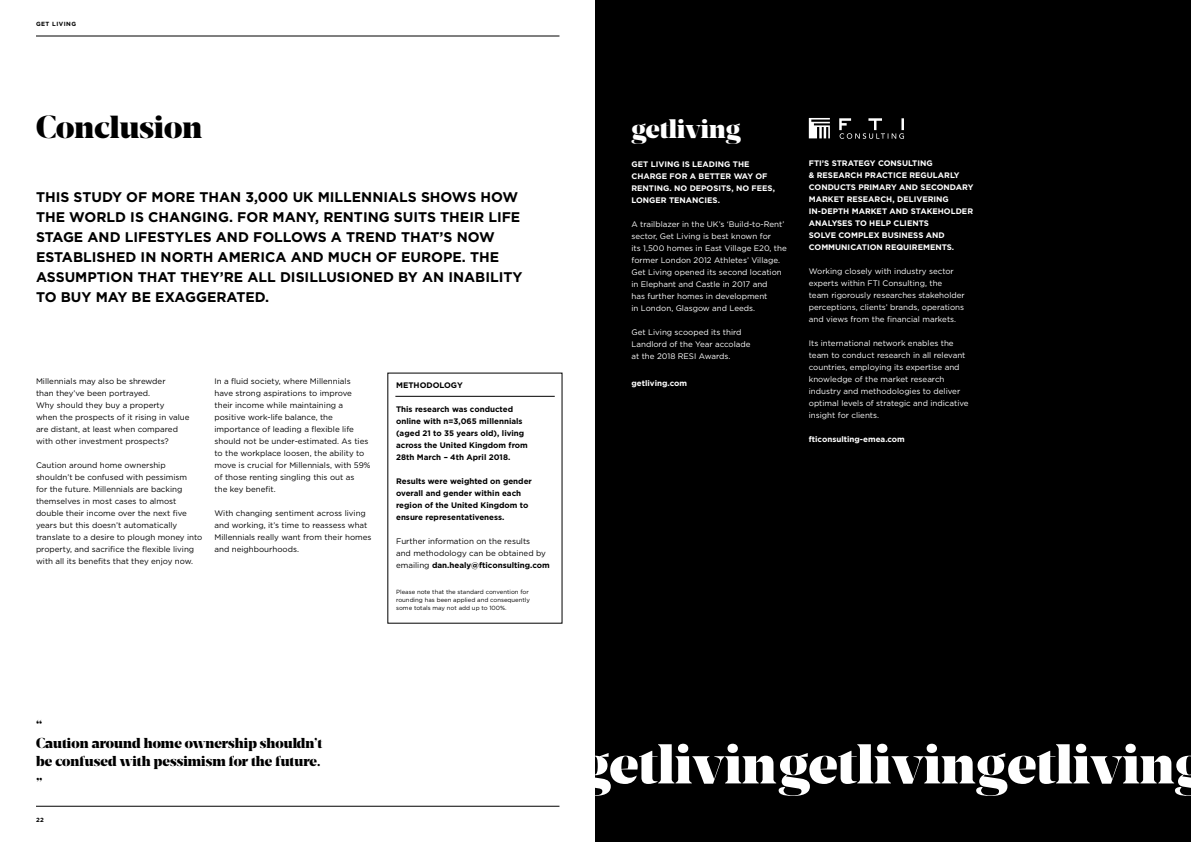
<style>
.page{position:relative;width:1191px;height:842px;background:#fff}
.page>*{position:absolute;margin:0;border:0;box-sizing:border-box;transform-origin:0 0}
.t1{font:31px "Breve Display";color:#000}
.t2{font:26px "Breve Display";color:#fff}
.t3{font:700 14px/20px "Gotham";color:#000}
.t4{font:14px/18px "Breve Display";color:#000}
.t5{font:8px/12px "Gotham";color:#000}
.t6{font:8px/12px "Gotham";color:#fff}
.t7{font:700 8px/12px "Gotham";color:#fff}
.t8{font:700 8px/12px "Gotham";color:#000}
.t9{font:6px/8px "Gotham";color:#000}
.t10{font:700 6px "Gotham";letter-spacing:.075em;color:#000}
.s1{font-weight:700}
</style>
<div class="page">
<hr style="left:36px;top:806px;width:523px;height:1px;background:#000">
<hr style="left:36px;top:36px;width:523px;height:1px;background:#000">
<hr style="left:395px;top:396px;width:160px;height:1px;background:#000">
<div style="left:595px;top:0;width:596px;height:842px;background:#000"></div>
<svg style="left:595px;top:744px;width:596px;height:52px"></svg>
<svg style="left:809px;top:118px;width:95px;height:21px"></svg>
<p class="t10" style="left:36px;top:20px;width:42px">GET LIVING</p>
<h1 class="t1" style="left:36px;top:109px;width:168px">Conclusion</h1>
<p class="t3" style="left:36px;top:187px;width:488px">THIS STUDY OF MORE THAN 3,000 UK MILLENNIALS SHOWS HOW THE WORLD IS CHANGING. FOR MANY, RENTING SUITS THEIR LIFE STAGE AND LIFESTYLES AND FOLLOWS A TREND THAT’S NOW ESTABLISHED IN NORTH AMERICA AND MUCH OF EUROPE. THE ASSUMPTION THAT THEY’RE ALL DISILLUSIONED BY AN INABILITY TO BUY MAY BE EXAGGERATED.</p>
<p class="t5" style="left:36px;top:375px;width:155px">Millennials may also be shrewder<br>than they’ve been portrayed.<br>Why should they buy a property<br>when the prospects of it rising in value are distant, at least when compared with other investment prospects?</p>
<p class="t5" style="left:36px;top:459px;width:168px">Caution around home ownership shouldn’t be confused with pessimism<br>for the future. Millennials are backing themselves in most cases to almost double their income over the next five years but this doesn’t automatically translate to a desire to plough money into property, and sacrifice the flexible living with all its benefits that they enjoy now.</p>
<p class="t5" style="left:214px;top:375px;width:158px">In a fluid society, where Millennials have strong aspirations to improve their income while maintaining a positive work-life balance, the importance of leading a flexible life should not be under-estimated. As ties to the workplace loosen, the ability to move is crucial for Millennials, with 59% of those renting singling this out as<br>the key benefit.</p>
<p class="t5" style="left:214px;top:507px;width:158px">With changing sentiment across living and working, it’s time to reassess what Millennials really want from their homes and neighbourhoods.</p>
<p class="t8" style="left:396px;top:379px;width:68px">METHODOLOGY</p>
<p class="t8" style="left:396px;top:403px;width:133px">This research was conducted online with n=3,065 millennials (aged 21 to 35 years old), living across the United Kingdom from<br>28th March – 4th April 2018.</p>
<p class="t8" style="left:396px;top:475px;width:137px">Results were weighted on gender overall and gender within each region of the United Kingdom to ensure representativeness.</p>
<p class="t5" style="left:396px;top:535px;width:155px">Further information on the results<br>and methodology can be obtained by emailing <span class="s1">dan.healy@fticonsulting.com</span></p>
<p class="t9" style="left:396px;top:588px;width:135px">Please note that the standard convention for rounding has been applied and consequently some totals may not add up to 100%.</p>
<h3 class="t4" style="left:36px;top:717px;width:288px">“<br>Caution around home ownership shouldn’t be confused with pessimism for the future.</h3>
<h3 class="t4" style="left:36px;top:775px;width:8px">”</h3>
<p class="t10" style="left:36px;top:816px;width:9px">22</p>
<h2 class="t2" style="left:631px;top:113px;width:110px">getliving</h2>
<p class="t7" style="left:631px;top:158px;width:145px">GET LIVING IS LEADING THE<br>CHARGE FOR A BETTER WAY OF<br>RENTING. NO DEPOSITS, NO FEES,<br>LONGER TENANCIES.</p>
<p class="t6" style="left:631px;top:218px;width:157px">A trailblazer in the UK’s ‘Build-to-Rent’ sector, Get Living is best known for<br>its 1,500 homes in East Village E20, the former London 2012 Athletes’ Village.<br>Get Living opened its second location in Elephant and Castle in 2017 and<br>has further homes in development<br>in London, Glasgow and Leeds.</p>
<p class="t6" style="left:631px;top:326px;width:121px">Get Living scooped its third<br>Landlord of the Year accolade at the 2018 RESI Awards.</p>
<p class="t7" style="left:631px;top:377px;width:57px">getliving.com</p>
<p class="t7" style="left:809px;top:157px;width:166px">FTI’S STRATEGY CONSULTING<br>&amp; RESEARCH PRACTICE REGULARLY<br>CONDUCTS PRIMARY AND SECONDARY<br>MARKET RESEARCH, DELIVERING<br>IN-DEPTH MARKET AND STAKEHOLDER<br>ANALYSES TO HELP CLIENTS<br>SOLVE COMPLEX BUSINESS AND<br>COMMUNICATION REQUIREMENTS.</p>
<p class="t6" style="left:809px;top:265px;width:157px">Working closely with industry sector experts within FTI Consulting, the<br>team rigorously researches stakeholder perceptions, clients’ brands, operations and views from the financial markets.</p>
<p class="t6" style="left:809px;top:337px;width:161px">Its international network enables the team to conduct research in all relevant countries, employing its expertise and knowledge of the market research industry and methodologies to deliver optimal levels of strategic and indicative insight for clients.</p>
<p class="t7" style="left:809px;top:433px;width:97px">fticonsulting-emea.com</p>
</div>
